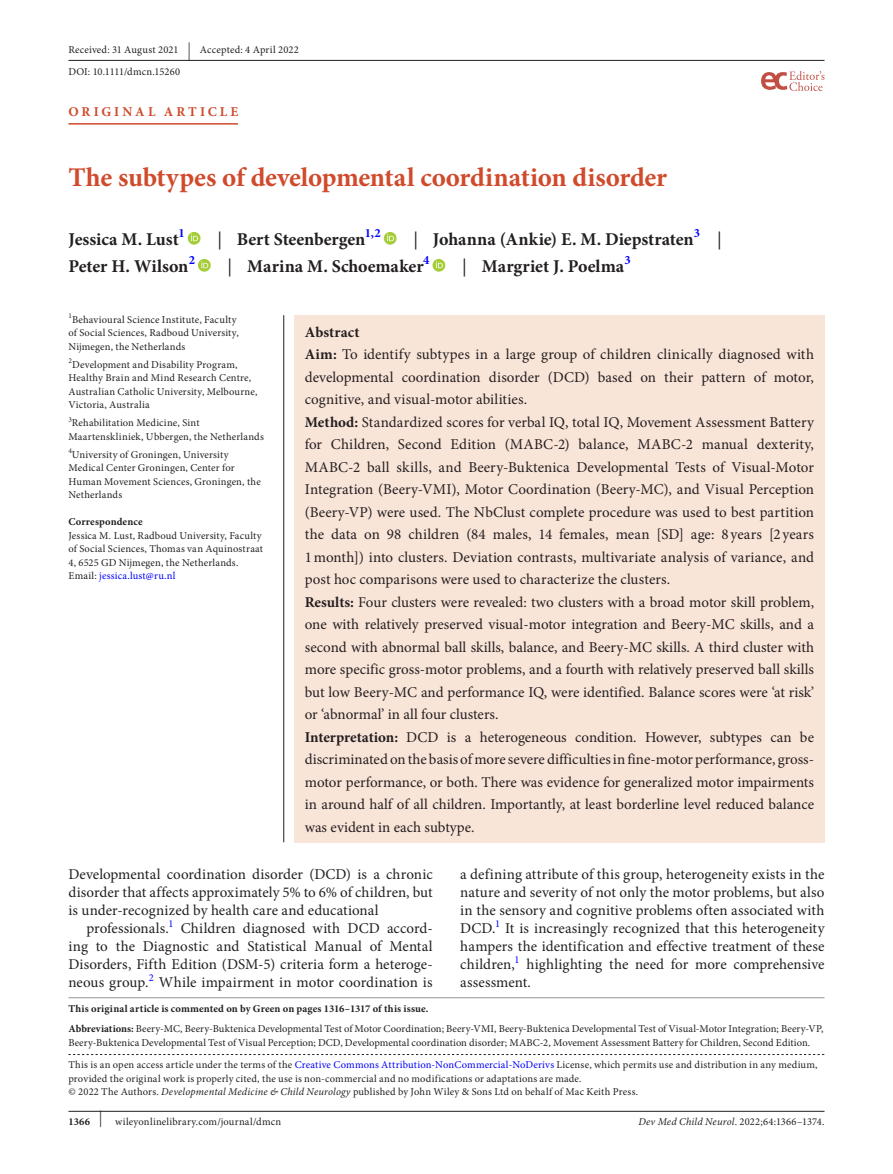
<style>
.page{position:relative;width:893px;height:1174px;background:#fff}
.page>*{position:absolute;margin:0;border:0;box-sizing:border-box;transform-origin:0 0}
.t1{font:700 27px "Minion Pro";letter-spacing:-.01em;color:#d04a2b}
.t2{font:700 18px "Minion Pro";letter-spacing:-.005em;color:#231f20}
.t3{font:18px "Minion Pro";color:#231f20}
.t4{font:15px/22.5px "Minion Pro";color:#231f20;text-align:justify}
.t5{font:700 13.5px "Minion Pro";letter-spacing:.225em;color:#d04a2b}
.t6{font:700 12.6px "Minion Pro";color:#00f}
.t7{font:10.5px/13.5px "Minion Pro";letter-spacing:.015em;color:#231f20}
.t8{font:700 10.5px "Minion Pro";letter-spacing:.015em;color:#231f20}
.t9{font:10.5px "Minion Pro";color:#00f}
.t10{font:7.35px "Minion Pro";color:#231f20}
.s1{font-size:18px}
.s2{font-weight:400}
.s3{color:#00f}
.s4{font-weight:700}
.s5{font-style:italic}
</style>
<div class="page">
<hr style="left:68px;top:1111px;width:756px;height:1px;background:#231f20">
<hr style="left:68px;top:123px;width:170px;height:2px;background:#d04a2b">
<svg style="left:188px;top:232px;width:13px;height:13px"></svg>
<svg style="left:191px;top:234px;width:7px;height:7px"></svg>
<svg style="left:384px;top:232px;width:13px;height:13px"></svg>
<svg style="left:387px;top:234px;width:7px;height:7px"></svg>
<svg style="left:198px;top:259px;width:13px;height:13px"></svg>
<svg style="left:201px;top:261px;width:7px;height:7px"></svg>
<svg style="left:433px;top:259px;width:12px;height:13px"></svg>
<svg style="left:436px;top:261px;width:7px;height:7px"></svg>
<hr style="left:68px;top:60px;width:756px;height:1px;background:#231f20">
<svg style="left:68px;top:1054px;width:756px;height:1px"></svg>
<div style="left:294px;top:315px;width:530px;height:527px;background:#f9e4d8"></div>
<hr style="left:283px;top:315px;width:1px;height:527px;background:#231f20">
<svg style="left:761px;top:71px;width:63px;height:20px"></svg>
<hr style="left:68px;top:997px;width:756px;height:1px;background:#939598">
<p class="t7" style="left:68px;top:39px;width:232px;line-height:21.9px">Received: 31 August 2021 <span class="s1">|</span> Accepted: 4 April 2022<br>DOI: 10.1111/dmcn.15260</p>
<p class="t5" style="left:69px;top:102px;width:171px">ORIGINAL ARTICLE</p>
<h1 class="t1" style="left:68px;top:158px;width:600px">The subtypes of developmental coordination disorder</h1>
<p class="t6" style="left:178px;top:224px;width:8px">1</p>
<p class="t2" style="left:217px;top:226px;width:149px"><span class="s2">|</span> Bert Steenbergen</p>
<p class="t6" style="left:365px;top:224px;width:17px">1,2</p>
<p class="t2" style="left:413px;top:226px;width:282px"><span class="s2">|</span> Johanna (Ankie) E. M. Diepstraten</p>
<p class="t6" style="left:694px;top:224px;width:8px">3</p>
<p class="t3" style="left:717px;top:227px;width:6px">|</p>
<p class="t2" style="left:68px;top:253px;width:122px">Peter H. Wilson</p>
<p class="t6" style="left:189px;top:251px;width:8px">2</p>
<p class="t2" style="left:228px;top:253px;width:197px"><span class="s2">|</span> Marina M. Schoemaker</p>
<p class="t6" style="left:423px;top:251px;width:8px">4</p>
<p class="t2" style="left:462px;top:253px;width:163px"><span class="s2">|</span> Margriet J. Poelma</p>
<p class="t6" style="left:624px;top:251px;width:8px">3</p>
<p class="t2" style="left:68px;top:226px;width:112px">Jessica M. Lust</p>
<p class="t10" style="left:68px;top:311px;width:5px">1</p>
<p class="t7" style="left:68px;top:313px;width:172px;text-indent:4px">Behavioural Science Institute, Faculty of Social Sciences, Radboud University,<br>Nijmegen, the Netherlands</p>
<p class="t10" style="left:68px;top:356px;width:5px">2</p>
<p class="t7" style="left:68px;top:358px;width:191px;text-indent:4px">Development and Disability Program, Healthy Brain and Mind Research Centre, Australian Catholic University, Melbourne, Victoria, Australia</p>
<p class="t10" style="left:68px;top:414px;width:5px">3</p>
<p class="t7" style="left:68px;top:416px;width:197px;text-indent:4px">Rehabilitation Medicine, Sint<br>Maartenskliniek, Ubbergen, the Netherlands</p>
<p class="t10" style="left:68px;top:446px;width:5px">4</p>
<p class="t7" style="left:68px;top:448px;width:194px;text-indent:4px">University of Groningen, University<br>Medical Center Groningen, Center for<br>Human Movement Sciences, Groningen, the<br>Netherlands</p>
<p class="t8" style="left:68px;top:514px;width:76px">Correspondence</p>
<p class="t7" style="left:68px;top:529px;width:196px">Jessica M. Lust, Radboud University, Faculty of Social Sciences, Thomas van Aquinostraat 4, 6525 GD Nijmegen, the Netherlands.<br>Email: <span class="s3">jessica.lust@ru.nl</span></p>
<p class="t4" style="left:305px;top:321px;width:511px;text-align:left"><span class="s4">Abstract<br>Aim:</span> To identify subtypes in a large group of children clinically diagnosed with developmental coordination disorder (DCD) based on their pattern of motor, cognitive, and visual-motor abilities.<br><span class="s4">Method:</span> Standardized scores for verbal IQ, total IQ, Movement Assessment Battery for Children, Second Edition (MABC-2) balance, MABC-2 manual dexterity, MABC-2 ball skills, and Beery-Buktenica Developmental Tests of Visual-Motor Integration (Beery-VMI), Motor Coordination (Beery-MC), and Visual Perception (Beery-VP) were used. The NbClust complete procedure was used to best partition the data on 98 children (84 males, 14 females, mean [SD] age: 8 years [2 years 1month]) into clusters. Deviation contrasts, multivariate analysis of variance, and post hoc comparisons were used to characterize the clusters.<br><span class="s4">Results:</span> Four clusters were revealed: two clusters with a broad motor skill problem, one with relatively preserved visual-motor integration and Beery-MC skills, and a second with abnormal ball skills, balance, and Beery-MC skills. A third cluster with more specific gross-motor problems, and a fourth with relatively preserved ball skills but low Beery-MC and performance IQ, were identified. Balance scores were ‘at risk’ or ‘abnormal’ in all four clusters.<br><span class="s4">Interpretation:</span> DCD is a heterogeneous condition. However, subtypes can be discriminated on the basis of more severe difficulties in fine-motor performance, gross&shy;motor performance, or both. There was evidence for generalized motor impairments in around half of all children. Importantly, at least borderline level reduced balance was evident in each subtype.</p>
<p class="t4" style="left:68px;top:863px;width:366px">Developmental coordination disorder (DCD) is a chronic</p>
<p class="t4" style="left:68px;top:881px;width:366px">disorder that affects approximately 5% to 6% of children, but</p>
<p class="t4" style="left:68px;top:899px;width:312px">is under-recognized by health care and educational</p>
<p class="t4" style="left:86px;top:917px;width:84px">professionals.</p>
<p class="t9" style="left:169px;top:916px;width:7px">1</p>
<p class="t4" style="left:68px;top:919px;width:366px;line-height:18px;text-indent:112px">Children diagnosed with DCD accord&shy;ing to the Diagnostic and Statistical Manual of Mental Disorders, Fifth Edition (DSM-5) criteria form a heteroge&shy;neous group.</p>
<p class="t9" style="left:149px;top:970px;width:7px">2</p>
<p class="t4" style="left:159px;top:971px;width:275px">While impairment in motor coordination is</p>
<p class="t8" style="left:68px;top:1001px;width:362px">This original article is commented on by Green on pages 1316–1317 of this issue.</p>
<p class="t4" style="left:460px;top:865px;width:366px;line-height:18px">a defining attribute of this group, heterogeneity exists in the nature and severity of not only the motor problems, but also in the sensory and cognitive problems often associated with DCD.</p>
<p class="t9" style="left:495px;top:916px;width:7px">1</p>
<p class="t4" style="left:460px;top:919px;width:366px;line-height:18px;text-indent:45px">It is increasingly recognized that this heterogeneity hampers the identification and effective treatment of these children,</p>
<p class="t9" style="left:515px;top:952px;width:7px">1</p>
<p class="t4" style="left:460px;top:955px;width:366px;line-height:18px;text-indent:66px">highlighting the need for more comprehensive assessment.</p>
<p class="t7" style="left:68px;top:1022px;width:757px"><span class="s4">Abbreviations:</span> Beery-MC, Beery-Buktenica Developmental Test of Motor Coordination; Beery-VMI, Beery-Buktenica Developmental Test of Visual-Motor Integration; Beery-VP,<br>Beery-Buktenica Developmental Test of Visual Perception; DCD, Developmental coordination disorder; MABC-2, Movement Assessment Battery for Children, Second Edition.</p>
<p class="t7" style="left:68px;top:1058px;width:751px">This is an open access article under the terms of the <span class="s3">Creative Commons Attribution-NonCommercial-NoDerivs</span> License, which permits use and distribution in any medium, provided the original work is properly cited, the use is non-commercial and no modifications or adaptations are made.<br>© 2022 The Authors. <span class="s5">Developmental Medicine &amp; Child Neurology</span> published by John Wiley &amp; Sons Ltd on behalf of Mac Keith Press.</p>
<p class="t7" style="left:68px;top:1115px;width:214px"><span class="s4">1366</span> <sup>|</sup> wileyonlinelibrary.com/journal/dmcn</p>
<p class="t7" style="left:638px;top:1115px;width:188px"><span class="s5">Dev Med Child Neurol</span>. 2022;64:1366–1374.</p>
</div>
